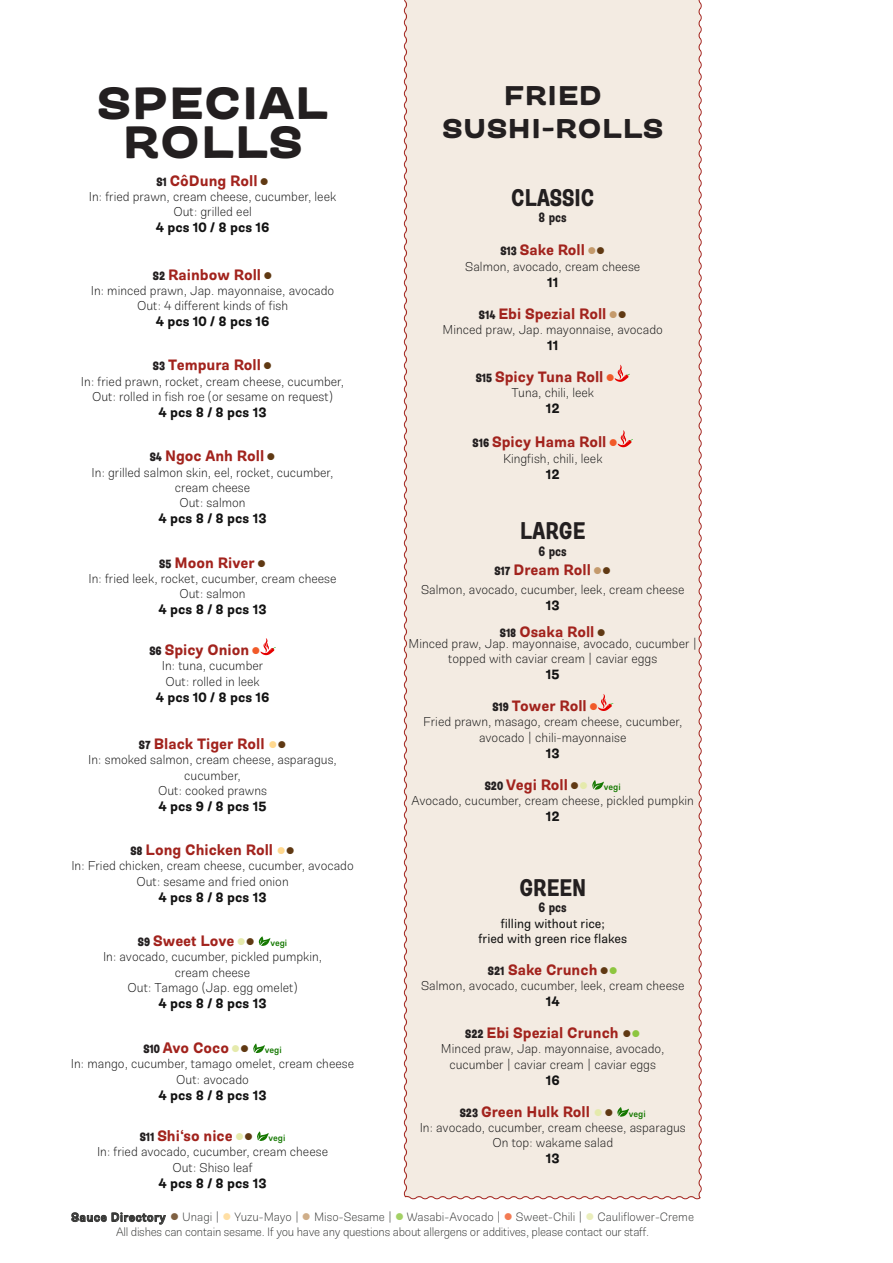
<style>
.page{position:relative;width:893px;height:1263px;background:#fff}
.page>*{position:absolute;margin:0;border:0;box-sizing:border-box;transform-origin:0 0}
.t1{font:900 expanded 45px/39px "Guzzo";color:#231f20;text-align:center}
.t2{font:900 expanded 27px/33px "Guzzo";color:#231f20;text-align:center}
.t3{font:700 condensed 24px "Guzzo";color:#231f20}
.t4{font:700 15px "Guzzo";color:#a2231d}
.t5{font:700 13.5px "Guzzo";color:#121212}
.t6{font:700 condensed 13.5px "Guzzo";color:#231f20}
.t7{font:300 12.75px/15.3px "Guzzo";color:#121212;text-align:center}
.t8{font:12.75px/15.3px "Guzzo";color:#121212;text-align:center}
.t9{font:300 12px/14.4px "Guzzo";letter-spacing:-.02em;color:#040503;text-align:center}
.t10{font:600 9px "Guzzo";color:#147800}
.s1{font-weight:900;font-stretch:condensed;font-size:12px;color:#231f20}
.s2{color:#603913}
.s3{color:#f15a29}
.s4{color:#ffd88f}
.s5{color:#e5eaac}
.s6{color:#c49a6c}
.s7{color:#8dc63f}
.s8{font-weight:600}
</style>
<div class="page">
<div style="left:403px;top:0;width:299px;height:1200px;background:#f3ebe2"></div>
<svg style="left:260px;top:638px;width:16px;height:17px"></svg>
<svg style="left:258px;top:936px;width:12px;height:10px"></svg>
<svg style="left:253px;top:1043px;width:12px;height:10px"></svg>
<svg style="left:257px;top:1131px;width:12px;height:10px"></svg>
<svg style="left:615px;top:365px;width:15px;height:17px"></svg>
<svg style="left:618px;top:430px;width:15px;height:17px"></svg>
<svg style="left:598px;top:694px;width:15px;height:17px"></svg>
<svg style="left:590px;top:780px;width:14px;height:10px"></svg>
<svg style="left:614px;top:1107px;width:15px;height:10px"></svg>
<h1 class="t1" style="left:97px;top:82px;width:233px">SPECIAL<br>ROLLS</h1>
<p class="t4" style="left:156px;top:170px;width:114px"><span class="s1">S1</span> CôDung Roll <span class="s2">●</span></p>
<p class="t7" style="left:89px;top:188px;width:249px">In: fried prawn, cream cheese, cucumber, leek<br>Out: grilled eel</p>
<p class="t5" style="left:156px;top:218px;width:115px">4 pcs 10 / 8 pcs 16</p>
<p class="t4" style="left:153px;top:264px;width:121px"><span class="s1">S2</span> Rainbow Roll <span class="s2">●</span></p>
<p class="t7" style="left:91px;top:282px;width:245px">In: minced prawn, Jap. mayonnaise, avocado<br>Out: 4 different kinds of fish</p>
<p class="t5" style="left:156px;top:312px;width:115px">4 pcs 10 / 8 pcs 16</p>
<p class="t4" style="left:153px;top:355px;width:121px"><span class="s1">S3</span> Tempura Roll <span class="s2">●</span></p>
<p class="t7" style="left:81px;top:373px;width:265px">In: fried prawn, rocket, cream cheese, cucumber,<br>Out: rolled in fish roe (or sesame on request)</p>
<p class="t5" style="left:159px;top:403px;width:110px">4 pcs 8 / 8 pcs 13</p>
<p class="t4" style="left:150px;top:446px;width:127px"><span class="s1">S4</span> Ngoc Anh Roll <span class="s2">●</span></p>
<p class="t7" style="left:92px;top:464px;width:243px">In: grilled salmon skin, eel, rocket, cucumber, cream cheese<br>Out: salmon</p>
<p class="t5" style="left:159px;top:509px;width:110px">4 pcs 8 / 8 pcs 13</p>
<p class="t4" style="left:159px;top:552px;width:108px"><span class="s1">S5</span> Moon River <span class="s2">●</span></p>
<p class="t7" style="left:89px;top:570px;width:250px">In: fried leek, rocket, cucumber, cream cheese<br>Out: salmon</p>
<p class="t5" style="left:159px;top:600px;width:110px">4 pcs 8 / 8 pcs 13</p>
<p class="t4" style="left:149px;top:639px;width:113px"><span class="s1">S6</span> Spicy Onion <span class="s3">●</span></p>
<p class="t7" style="left:162px;top:658px;width:103px;text-align:left">In: tuna, cucumber<br>Out: rolled in leek</p>
<p class="t5" style="left:156px;top:688px;width:115px">4 pcs 10 / 8 pcs 16</p>
<p class="t4" style="left:139px;top:733px;width:149px"><span class="s1">S7</span> Black Tiger Roll <span class="s4">●</span><span class="s2">●</span></p>
<p class="t7" style="left:88px;top:751px;width:250px">In: smoked salmon, cream cheese, asparagus, cucumber,<br>Out: cooked prawns</p>
<p class="t5" style="left:159px;top:797px;width:110px">4 pcs 9 / 8 pcs 15</p>
<p class="t4" style="left:130px;top:839px;width:166px"><span class="s1">S8</span> Long Chicken Roll <span class="s4">●</span><span class="s2">●</span></p>
<p class="t7" style="left:71px;top:857px;width:284px">In: Fried chicken, cream cheese, cucumber, avocado<br>Out: sesame and fried onion</p>
<p class="t5" style="left:159px;top:888px;width:110px">4 pcs 8 / 8 pcs 13</p>
<p class="t4" style="left:138px;top:930px;width:118px"><span class="s1">S9</span> Sweet Love <span class="s5">●</span><span class="s2">●</span></p>
<p class="t10" style="left:270px;top:936px;width:18px">vegi</p>
<p class="t7" style="left:103px;top:948px;width:221px">In: avocado, cucumber, pickled pumpkin, cream cheese<br>Out: Tamago (Jap. egg omelet)</p>
<p class="t5" style="left:159px;top:994px;width:110px">4 pcs 8 / 8 pcs 13</p>
<p class="t4" style="left:143px;top:1037px;width:107px"><span class="s1">S10</span> Avo Coco <span class="s5">●</span><span class="s2">●</span></p>
<p class="t10" style="left:265px;top:1044px;width:18px">vegi</p>
<p class="t7" style="left:71px;top:1055px;width:285px">In: mango, cucumber, tamago omelet, cream cheese<br>Out: avocado</p>
<p class="t5" style="left:159px;top:1086px;width:110px">4 pcs 8 / 8 pcs 13</p>
<p class="t4" style="left:140px;top:1125px;width:115px"><span class="s1">S11</span> Shi‘so nice <span class="s5">●</span><span class="s2">●</span></p>
<p class="t10" style="left:269px;top:1131px;width:18px">vegi</p>
<p class="t7" style="left:97px;top:1143px;width:233px">In: fried avocado, cucumber, cream cheese<br>Out: Shiso leaf</p>
<p class="t5" style="left:159px;top:1174px;width:110px">4 pcs 8 / 8 pcs 13</p>
<h2 class="t2" style="left:442px;top:78px;width:223px">FRIED<br>SUSHI-ROLLS</h2>
<h3 class="t3" style="left:511px;top:181px;width:85px">CLASSIC</h3>
<p class="t6" style="left:539px;top:208px;width:30px">8 pcs</p>
<p class="t4" style="left:500px;top:240px;width:106px"><span class="s1">S13</span> Sake Roll <span class="s6">●</span><span class="s2">●</span></p>
<p class="t7" style="left:465px;top:258px;width:177px">Salmon, avocado, cream cheese</p>
<p class="t5" style="left:547px;top:273px;width:13px">11</p>
<p class="t4" style="left:479px;top:303px;width:149px"><span class="s1">S14</span> Ebi Spezial Roll <span class="s6">●</span><span class="s2">●</span></p>
<p class="t7" style="left:443px;top:321px;width:222px">Minced praw, Jap. mayonnaise, avocado</p>
<p class="t5" style="left:547px;top:336px;width:13px">11</p>
<p class="t4" style="left:476px;top:366px;width:141px"><span class="s1">S15</span> Spicy Tuna Roll <span class="s3">●</span></p>
<p class="t7" style="left:511px;top:384px;width:84px">Tuna, chili, leek</p>
<p class="t5" style="left:546px;top:399px;width:15px">12</p>
<p class="t4" style="left:473px;top:432px;width:147px"><span class="s1">S16</span> Spicy Hama Roll <span class="s3">●</span></p>
<p class="t7" style="left:503px;top:450px;width:101px">Kingfish, chili, leek</p>
<p class="t5" style="left:546px;top:465px;width:15px">12</p>
<h3 class="t3" style="left:520px;top:514px;width:67px">LARGE</h3>
<p class="t6" style="left:539px;top:541px;width:30px">6 pcs</p>
<p class="t4" style="left:494px;top:559px;width:118px"><span class="s1">S17</span> Dream Roll <span class="s6">●</span><span class="s2">●</span></p>
<p class="t7" style="left:421px;top:581px;width:265px">Salmon, avocado, cucumber, leek, cream cheese</p>
<p class="t5" style="left:546px;top:596px;width:15px">13</p>
<p class="t4" style="left:500px;top:622px;width:107px"><span class="s1">S18</span> Osaka Roll <span class="s2">●</span></p>
<p class="t7" style="left:409px;top:635px;width:290px">Minced praw, Jap. mayonnaise, avocado, cucumber | topped with caviar cream | caviar eggs</p>
<p class="t5" style="left:546px;top:665px;width:15px">15</p>
<p class="t4" style="left:492px;top:695px;width:107px"><span class="s1">S19</span> Tower Roll <span class="s3">●</span></p>
<p class="t7" style="left:423px;top:713px;width:261px">Fried prawn, masago, cream cheese, cucumber, avocado | chili-mayonnaise</p>
<p class="t5" style="left:546px;top:744px;width:15px">13</p>
<p class="t4" style="left:485px;top:774px;width:105px"><span class="s1">S20</span> Vegi Roll <span class="s2">●</span><span class="s5">●</span></p>
<p class="t10" style="left:604px;top:780px;width:18px">vegi</p>
<p class="t7" style="left:411px;top:792px;width:284px">Avocado, cucumber, cream cheese, pickled pumpkin</p>
<p class="t5" style="left:546px;top:807px;width:15px">12</p>
<h3 class="t3" style="left:519px;top:871px;width:68px">GREEN</h3>
<p class="t6" style="left:539px;top:898px;width:30px">6 pcs</p>
<p class="t8" style="left:478px;top:915px;width:150px">filling without rice;<br>fried with green rice flakes</p>
<p class="t4" style="left:488px;top:959px;width:131px"><span class="s1">S21</span> Sake Crunch <span class="s2">●</span><span class="s7">●</span></p>
<p class="t7" style="left:421px;top:977px;width:265px">Salmon, avocado, cucumber, leek, cream cheese</p>
<p class="t5" style="left:546px;top:992px;width:15px">14</p>
<p class="t4" style="left:465px;top:1022px;width:177px"><span class="s1">S22</span> Ebi Spezial Crunch <span class="s2">●</span><span class="s7">●</span></p>
<p class="t7" style="left:441px;top:1040px;width:225px">Minced praw, Jap. mayonnaise, avocado, cucumber | caviar cream | caviar eggs</p>
<p class="t5" style="left:546px;top:1071px;width:15px">16</p>
<p class="t4" style="left:460px;top:1101px;width:155px"><span class="s1">S23</span> Green Hulk Roll <span class="s5">●</span><span class="s2">●</span></p>
<p class="t10" style="left:629px;top:1107px;width:18px">vegi</p>
<p class="t7" style="left:420px;top:1119px;width:268px">In: avocado, cucumber, cream cheese, asparagus<br>On top: wakame salad</p>
<p class="t5" style="left:546px;top:1149px;width:15px">13</p>
<p class="t9" style="left:71px;top:1209px;width:624px"><span class="s8">Sauce Directory</span> <span class="s2">●</span> Unagi | <span class="s4">●</span> Yuzu-Mayo | <span class="s6">●</span> Miso-Sesame | <span class="s7">●</span> Wasabi-Avocado | <span class="s3">●</span> Sweet-Chili | <span class="s5">●</span> Cauliflower-Creme<br>All dishes can contain sesame. If you have any questions about allergens or additives, please contact our staff.</p>
</div>
